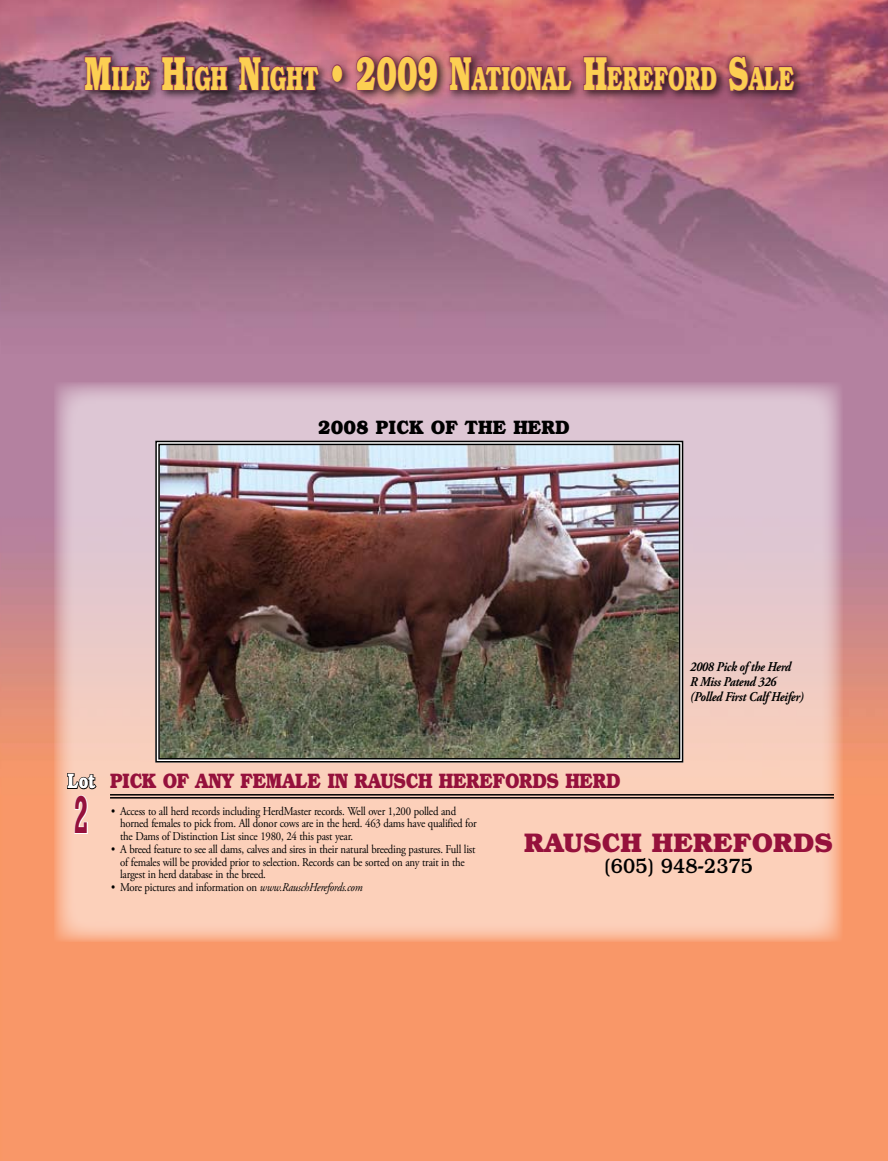
<style>
.page{position:relative;width:888px;height:1161px;background:#fff}
.page>*{position:absolute;margin:0;border:0;box-sizing:border-box;transform-origin:0 0}
.t1{font:700 54px "Rockwell";color:#95113c;scale:.5 1}
.t2{font:700 33.6px "Bookman";color:#fccf52;scale:.59 1}
.t3{font:700 27px "Bookman";color:#95113c;scale:.95 1}
.t4{font:700 21px "Bookman";letter-spacing:-.02em;color:#95113c;scale:.83 1}
.t5{font:500 21px "Bookman";color:#000;scale:.95 1}
.t6{font:700 21px "Bookman";color:#fff;scale:.75 1}
.t7{font:700 19.5px "Bookman";color:#000;scale:.9 1}
.t8{font:italic 700 13.5px/15px "Adobe Garamond Pro";letter-spacing:-.02em;color:#000;scale:.87 1}
.t9{font:12px/12.8px "Adobe Garamond Pro";letter-spacing:-.02em;color:#000;scale:.9 1}
.s1{font-size:48px}
.s2{font-style:italic}
</style>
<div class="page">
<img style="left:0;top:0;width:888px;height:1161px">
<svg style="left:54px;top:382px;width:788px;height:560px;background:#eec7bf"></svg>
<div style="left:79px;top:50px;width:801px;height:86px;background:#000;opacity:.75"></div>
<svg style="left:84px;top:44px;width:68px;height:47px;background:#7b4a61"></svg>
<svg style="left:161px;top:55px;width:68px;height:37px;background:#663a4e"></svg>
<svg style="left:238px;top:54px;width:82px;height:38px;background:#744055"></svg>
<div style="left:332px;top:64px;width:11px;height:18px;border:2px solid #8e3455;border-radius:50%"></div>
<svg style="left:355px;top:55px;width:84px;height:37px;background:#7c424d"></svg>
<svg style="left:449px;top:54px;width:124px;height:38px;background:#8c4555"></svg>
<svg style="left:582px;top:55px;width:135px;height:37px;background:#86404f"></svg>
<svg style="left:727px;top:55px;width:69px;height:37px;background:#884251"></svg>
<img style="left:155px;top:440px;width:529px;height:323px">
<div style="left:158px;top:444px;width:522px;height:316px;border:1px solid #000"></div>
<svg style="left:66px;top:772px;width:31px;height:63px;background:#dfbcaa"></svg>
<hr style="left:110px;top:794px;width:724px;height:2px;background:#000">
<hr style="left:110px;top:797px;width:724px;height:2px;background:#000">
<h2 class="t2" style="left:85px;top:57px;width:1204px"><span class="s1">M</span>ILE <span class="s1">H</span>IGH <span class="s1">N</span>IGHT <span class="s1">• 2009 N</span>ATIONAL <span class="s1">H</span>EREFORD <span class="s1">S</span>ALE</h2>
<h3 class="t7" style="left:318px;top:415px;width:281px">2008 PICK OF THE HERD</h3>
<p class="t8" style="left:690px;top:659px;width:132px">2008 Pick of the Herd<br>R Miss Patend 326 (Polled First Calf Heifer)</p>
<h3 class="t6" style="left:67px;top:768px;width:39px">LOT</h3>
<h1 class="t1" style="left:74px;top:783px;width:31px">2</h1>
<h3 class="t4" style="left:110px;top:768px;width:616px">PICK OF ANY FEMALE IN RAUSCH HEREFORDS HERD</h3>
<p class="t9" style="left:120px;top:805px;width:398px;text-indent:-9px">• Access to all herd records including HerdMaster records. Well over 1,200 polled and horned females to pick from. All donor cows are in the herd. 463 dams have qualified for the Dams of Distinction List since 1980, 24 this past year.</p>
<p class="t9" style="left:120px;top:843px;width:396px;text-indent:-9px">• A breed feature to see all dams, calves and sires in their natural breeding pastures. Full list of females will be provided prior to selection. Records can be sorted on any trait in the largest in herd database in the breed.</p>
<p class="t9" style="left:111px;top:881px;width:281px">• More pictures and information on <span class="s2">www.RauschHerefords.com</span></p>
<h3 class="t3" style="left:524px;top:826px;width:326px">RAUSCH HEREFORDS</h3>
<h3 class="t5" style="left:604px;top:854px;width:158px">(605) 948-2375</h3>
</div>
